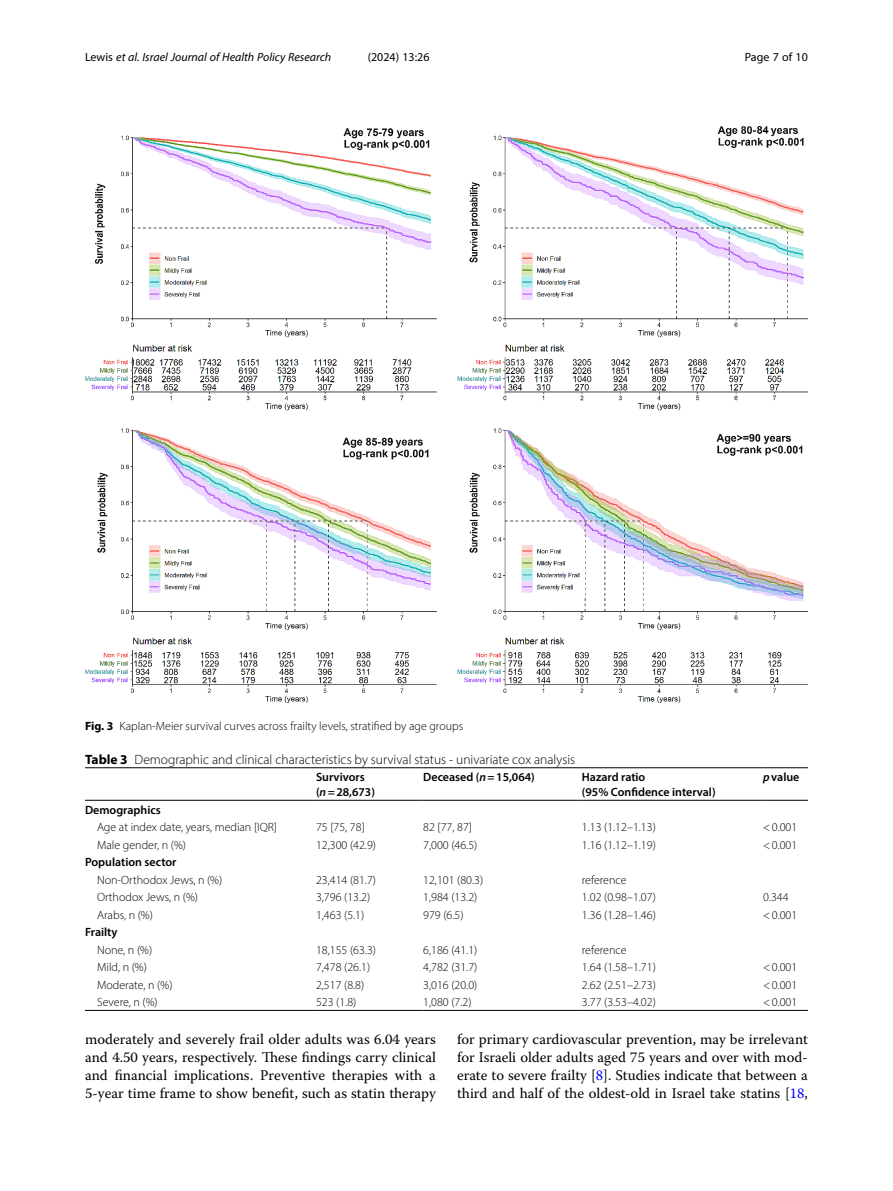
<style>
.page{position:relative;width:893px;height:1191px;background:#fff}
.page>*{position:absolute;margin:0;border:0;box-sizing:border-box;transform-origin:0 0}
.Body_Text_Indent{font:14.7px/18px "Warnock Pro";color:#000;text-align:justify}
.Table_Caption{font:300 13.5px "Myriad Pro";color:#000}
.Table_Body{font:300 12px "Myriad Pro";color:#000}
.Table_Head{font:600 12px "Myriad Pro";color:#000}
.Figure_Caption{font:300 12px "Myriad Pro";color:#000}
.t1{font:italic 12px "Myriad Pro";color:#000}
.Table_Body-2{font:600 12px "Myriad Pro";color:#000}
.t2{font:12px "Myriad Pro";color:#000}
.s1{font-style:normal}
.s2{font-weight:700}
.s3{font-style:italic}
.s4{color:#00f}
</style>
<div class="page">
<hr style="left:85px;top:800px;width:231px;height:1px;background:#000">
<hr style="left:316px;top:767px;width:107px;height:1px;background:#000">
<hr style="left:316px;top:800px;width:107px;height:1px;background:#000">
<hr style="left:423px;top:767px;width:159px;height:1px;background:#000">
<hr style="left:423px;top:800px;width:159px;height:1px;background:#000">
<hr style="left:582px;top:767px;width:181px;height:1px;background:#000">
<hr style="left:582px;top:800px;width:181px;height:1px;background:#000">
<hr style="left:763px;top:767px;width:45px;height:1px;background:#000">
<hr style="left:763px;top:800px;width:45px;height:1px;background:#000">
<hr style="left:85px;top:1010px;width:231px;height:1px;background:#000">
<hr style="left:316px;top:1010px;width:107px;height:1px;background:#000">
<hr style="left:423px;top:1010px;width:159px;height:1px;background:#000">
<hr style="left:582px;top:1010px;width:181px;height:1px;background:#000">
<hr style="left:763px;top:1010px;width:45px;height:1px;background:#000">
<hr style="left:85px;top:767px;width:231px;height:1px;background:#000">
<img style="left:85px;top:126px;width:723px;height:576px">
<p class="t1" style="left:85px;top:50px;width:248px"><span class="s1">Lewis</span> et al. Israel Journal of Health Policy Research</p>
<p class="t2" style="left:368px;top:50px;width:63px">(2024) 13:26</p>
<p class="t2" style="left:745px;top:50px;width:65px">Page 7 of 10</p>
<p class="Figure_Caption" style="left:85px;top:718px;width:380px"><span class="s2">Fig. 3</span> Kaplan-Meier survival curves across frailty levels, stratified by age groups</p>
<p class="Table_Caption" style="left:85px;top:751px;width:492px"><span class="s2">Table 3</span> Demographic and clinical characteristics by survival status - univariate cox analysis</p>
<p class="Table_Head" style="left:316px;top:769px;width:50px">Survivors</p>
<p class="Table_Head" style="left:316px;top:784px;width:60px">(<span class="s3">n</span>=28,673)</p>
<p class="Table_Head" style="left:423px;top:769px;width:113px">Deceased (<span class="s3">n</span>=15,064)</p>
<p class="Table_Head" style="left:582px;top:769px;width:65px">Hazard ratio</p>
<p class="Table_Head" style="left:582px;top:784px;width:135px">(95% Confidence interval)</p>
<p class="Table_Head" style="left:763px;top:769px;width:38px"><span class="s3">p</span>value</p>
<p class="Table_Body-2" style="left:85px;top:802px;width:77px">Demographics</p>
<p class="Table_Body" style="left:97px;top:820px;width:181px">Age at index date, years, median [IQR]</p>
<p class="Table_Body" style="left:316px;top:820px;width:50px">75 [75, 78]</p>
<p class="Table_Body" style="left:423px;top:820px;width:50px">82 [77, 87]</p>
<p class="Table_Body" style="left:582px;top:820px;width:75px">1.13 (1.12–1.13)</p>
<p class="Table_Body" style="left:763px;top:820px;width:36px">&lt;0.001</p>
<p class="Table_Body" style="left:97px;top:837px;width:90px">Male gender, n (%)</p>
<p class="Table_Body" style="left:316px;top:837px;width:62px">12,300 (42.9)</p>
<p class="Table_Body" style="left:423px;top:837px;width:56px">7,000 (46.5)</p>
<p class="Table_Body" style="left:582px;top:837px;width:75px">1.16 (1.12–1.19)</p>
<p class="Table_Body" style="left:763px;top:837px;width:36px">&lt;0.001</p>
<p class="Table_Body-2" style="left:85px;top:854px;width:93px">Population sector</p>
<p class="Table_Body" style="left:97px;top:872px;width:127px">Non-Orthodox Jews, n (%)</p>
<p class="Table_Body" style="left:316px;top:872px;width:62px">23,414 (81.7)</p>
<p class="Table_Body" style="left:423px;top:872px;width:62px">12,101 (80.3)</p>
<p class="Table_Body" style="left:582px;top:872px;width:46px">reference</p>
<p class="Table_Body" style="left:97px;top:890px;width:103px">Orthodox Jews, n (%)</p>
<p class="Table_Body" style="left:316px;top:890px;width:56px">3,796 (13.2)</p>
<p class="Table_Body" style="left:423px;top:890px;width:56px">1,984 (13.2)</p>
<p class="Table_Body" style="left:582px;top:890px;width:75px">1.02 (0.98–1.07)</p>
<p class="Table_Body" style="left:763px;top:890px;width:27px">0.344</p>
<p class="Table_Body" style="left:97px;top:907px;width:57px">Arabs, n (%)</p>
<p class="Table_Body" style="left:316px;top:907px;width:50px">1,463 (5.1)</p>
<p class="Table_Body" style="left:423px;top:907px;width:42px">979 (6.5)</p>
<p class="Table_Body" style="left:582px;top:907px;width:75px">1.36 (1.28–1.46)</p>
<p class="Table_Body" style="left:763px;top:907px;width:36px">&lt;0.001</p>
<p class="Table_Body-2" style="left:85px;top:924px;width:34px">Frailty</p>
<p class="Table_Body" style="left:97px;top:942px;width:57px">None, n (%)</p>
<p class="Table_Body" style="left:316px;top:942px;width:62px">18,155 (63.3)</p>
<p class="Table_Body" style="left:423px;top:942px;width:56px">6,186 (41.1)</p>
<p class="Table_Body" style="left:582px;top:942px;width:46px">reference</p>
<p class="Table_Body" style="left:97px;top:960px;width:51px">Mild, n (%)</p>
<p class="Table_Body" style="left:316px;top:960px;width:56px">7,478 (26.1)</p>
<p class="Table_Body" style="left:423px;top:960px;width:56px">4,782 (31.7)</p>
<p class="Table_Body" style="left:582px;top:960px;width:75px">1.64 (1.58–1.71)</p>
<p class="Table_Body" style="left:763px;top:960px;width:36px">&lt;0.001</p>
<p class="Table_Body" style="left:97px;top:977px;width:77px">Moderate, n (%)</p>
<p class="Table_Body" style="left:316px;top:977px;width:50px">2,517 (8.8)</p>
<p class="Table_Body" style="left:423px;top:977px;width:56px">3,016 (20.0)</p>
<p class="Table_Body" style="left:582px;top:977px;width:75px">2.62 (2.51–2.73)</p>
<p class="Table_Body" style="left:763px;top:977px;width:36px">&lt;0.001</p>
<p class="Table_Body" style="left:97px;top:995px;width:62px">Severe, n (%)</p>
<p class="Table_Body" style="left:316px;top:995px;width:42px">523 (1.8)</p>
<p class="Table_Body" style="left:423px;top:995px;width:50px">1,080 (7.2)</p>
<p class="Table_Body" style="left:582px;top:995px;width:75px">3.77 (3.53–4.02)</p>
<p class="Table_Body" style="left:763px;top:995px;width:36px">&lt;0.001</p>
<p class="Body_Text_Indent" style="left:85px;top:1030px;width:352px">moderately and severely frail older adults was 6.04 years and 4.50 years, respectively. These findings carry clinical and financial implications. Preventive therapies with a 5-year time frame to show benefit, such as statin therapy</p>
<p class="Body_Text_Indent" style="left:457px;top:1030px;width:352px">for primary cardiovascular prevention, may be irrelevant for Israeli older adults aged 75 years and over with mod&shy;erate to severe frailty [<span class="s4">8</span>]. Studies indicate that between a third and half of the oldest-old in Israel take statins [<span class="s4">18</span>,</p>
</div>
